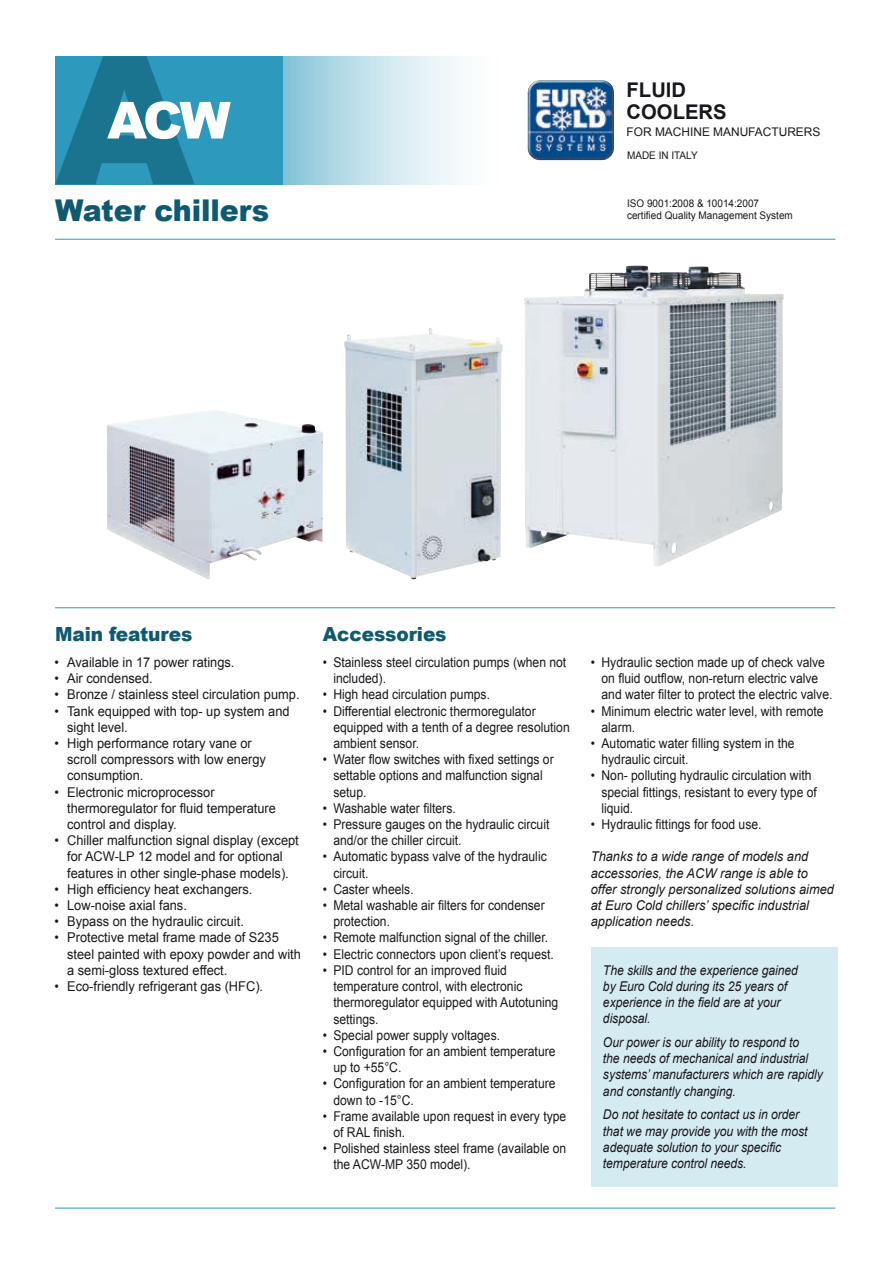
<style>
.page{position:relative;width:893px;height:1263px;background:#fff}
.page>*{position:absolute;margin:0;border:0;box-sizing:border-box;transform-origin:0 0}
.t1{font:900 30px "Arial";letter-spacing:-.005em;color:#0f5a71;scale:.95 1}
.t2{font:700 20.25px/21.8px "Arial";color:#1a171c}
.t3{font:900 19.5px "Arial";letter-spacing:-.005em;color:#0f5a71;scale:.95 1}
.t4{font:13.5px/16.2px "Arial";color:#1a171c;scale:.9 1}
.t5{font:13.5px/16.2px "Arial";color:#1a171c;scale:.95 1}
.t6{font:italic 13.5px/16.2px "Arial";letter-spacing:-.005em;color:#1a171c;scale:.9 1}
.t7{font:italic 13.5px/16.2px "Arial";letter-spacing:-.005em;color:#1a171c;scale:.95 1}
.t8{font:11.85px "Arial";color:#1a171c}
.t9{font:10.5px/12.6px "Arial";color:#1a171c;scale:.95 1}
</style>
<div class="page">
<hr style="left:55px;top:607px;width:780px;height:1px;background:#2c99bd">
<hr style="left:55px;top:1208px;width:780px;height:1px;background:#2c99bd">
<div style="left:283px;top:56px;width:228px;height:128px;background:linear-gradient(to right,#90c9dc,#fff)"></div>
<div style="left:591px;top:947px;width:247px;height:240px;background:#d5ebf2"></div>
<img style="left:528px;top:80px;width:86px;height:80px">
<div style="left:55px;top:56px;width:228px;height:128px;background:#2c99bd"></div>
<svg style="left:55px;top:56px;width:176px;height:128px"></svg>
<hr style="left:55px;top:239px;width:780px;height:1px;background:#2c99bd">
<img style="left:524px;top:265px;width:260px;height:301px">
<img style="left:344px;top:328px;width:159px;height:251px">
<img style="left:107px;top:410px;width:216px;height:169px">
<h1 class="t1" style="left:55px;top:189px;width:227px">Water chillers</h1>
<h2 class="t2" style="left:627px;top:80px;width:102px">FLUID<br>COOLERS</h2>
<p class="t8" style="left:627px;top:124px;width:195px">FOR MACHINE MANUFACTURERS</p>
<p class="t9" style="left:627px;top:149px;width:76px">MADE IN ITALY</p>
<p class="t9" style="left:627px;top:197px;width:176px">ISO 9001:2008 &amp; 10014:2007 certified Quality Management System</p>
<h3 class="t3" style="left:55px;top:620px;width:146px">Main features</h3>
<p class="t5" style="left:54px;top:654px;width:191px">• Available in 17 power ratings.</p>
<p class="t5" style="left:54px;top:670px;width:105px">• Air condensed.</p>
<p class="t5" style="left:54px;top:687px;width:260px">• Bronze / stainless steel circulation pump.</p>
<p class="t5" style="left:67px;top:703px;width:236px;text-indent:-13px">• Tank equipped with top- up system and sight level.</p>
<p class="t5" style="left:67px;top:735px;width:211px;text-indent:-13px">• High performance rotary vane or scroll compressors with low energy consumption.</p>
<p class="t5" style="left:67px;top:784px;width:221px;text-indent:-13px">• Electronic microprocessor thermoregulator for fluid temperature control and display.</p>
<p class="t5" style="left:54px;top:832px;width:259px;text-align:center">• Chiller malfunction signal display (except for ACW-LP 12 model and for optional features in other single-phase models).</p>
<p class="t5" style="left:54px;top:881px;width:210px">• High efficiency heat exchangers.</p>
<p class="t5" style="left:54px;top:897px;width:141px">• Low-noise axial fans.</p>
<p class="t5" style="left:54px;top:913px;width:201px">• Bypass on the hydraulic circuit.</p>
<p class="t5" style="left:67px;top:930px;width:248px;text-indent:-13px">• Protective metal frame made of S235 steel painted with epoxy powder and with a semi-gloss textured effect.</p>
<p class="t5" style="left:54px;top:978px;width:221px">• Eco-friendly refrigerant gas (HFC).</p>
<h3 class="t3" style="left:323px;top:620px;width:132px">Accessories</h3>
<p class="t4" style="left:333px;top:654px;width:260px;text-indent:-11px">• Stainless steel circulation pumps (when not included).</p>
<p class="t4" style="left:323px;top:687px;width:187px">• High head circulation pumps.</p>
<p class="t4" style="left:333px;top:703px;width:264px;text-indent:-11px">• Differential electronic thermoregulator equipped with a tenth of a degree resolution ambient sensor.</p>
<p class="t4" style="left:333px;top:751px;width:246px;text-indent:-11px">• Water flow switches with fixed settings or settable options and malfunction signal setup.</p>
<p class="t4" style="left:323px;top:800px;width:149px">• Washable water filters.</p>
<p class="t4" style="left:333px;top:816px;width:242px;text-indent:-11px">• Pressure gauges on the hydraulic circuit and/or the chiller circuit.</p>
<p class="t4" style="left:333px;top:849px;width:239px;text-indent:-11px">• Automatic bypass valve of the hydraulic circuit.</p>
<p class="t4" style="left:323px;top:881px;width:103px">• Caster wheels.</p>
<p class="t4" style="left:333px;top:897px;width:236px;text-indent:-11px">• Metal washable air filters for condenser protection.</p>
<p class="t4" style="left:323px;top:930px;width:252px">• Remote malfunction signal of the chiller.</p>
<p class="t4" style="left:323px;top:946px;width:258px">• Electric connectors upon client’s request.</p>
<p class="t4" style="left:333px;top:962px;width:251px;text-indent:-11px">• PID control for an improved fluid temperature control, with electronic thermoregulator equipped with Autotuning settings.</p>
<p class="t4" style="left:323px;top:1027px;width:199px">• Special power supply voltages.</p>
<p class="t4" style="left:333px;top:1043px;width:248px;text-indent:-11px">• Configuration for an ambient temperature up to +55°C.</p>
<p class="t4" style="left:333px;top:1075px;width:248px;text-indent:-11px">• Configuration for an ambient temperature down to -15°C.</p>
<p class="t4" style="left:333px;top:1108px;width:260px;text-indent:-11px">• Frame available upon request in every type of RAL finish.</p>
<p class="t4" style="left:333px;top:1140px;width:260px;text-indent:-11px">• Polished stainless steel frame (available on the ACW-MP 350 model).</p>
<p class="t4" style="left:601px;top:654px;width:258px;text-indent:-11px">• Hydraulic section made up of check valve on fluid outflow, non-return electric valve and water filter to protect the electric valve.</p>
<p class="t4" style="left:601px;top:703px;width:248px;text-indent:-11px">• Minimum electric water level, with remote alarm.</p>
<p class="t4" style="left:601px;top:735px;width:216px;text-indent:-11px">• Automatic water filling system in the hydraulic circuit.</p>
<p class="t4" style="left:601px;top:768px;width:241px;text-indent:-11px">• Non- polluting hydraulic circulation with special fittings, resistant to every type of liquid.</p>
<p class="t4" style="left:591px;top:816px;width:191px">• Hydraulic fittings for food use.</p>
<p class="t7" style="left:591px;top:849px;width:257px">Thanks to a wide range of models and accessories, the ACW range is able to offer strongly personalized solutions aimed at Euro Cold chillers’ specific industrial application needs.</p>
<p class="t6" style="left:603px;top:962px;width:218px">The skills and the experience gained by Euro Cold during its 25 years of experience in the field are at your disposal.</p>
<p class="t6" style="left:603px;top:1034px;width:246px">Our power is our ability to respond to<br>the needs of mechanical and industrial systems’ manufacturers which are rapidly and constantly changing.</p>
<p class="t6" style="left:603px;top:1107px;width:229px">Do not hesitate to contact us in order that we may provide you with the most adequate solution to your specific temperature control needs.</p>
</div>
